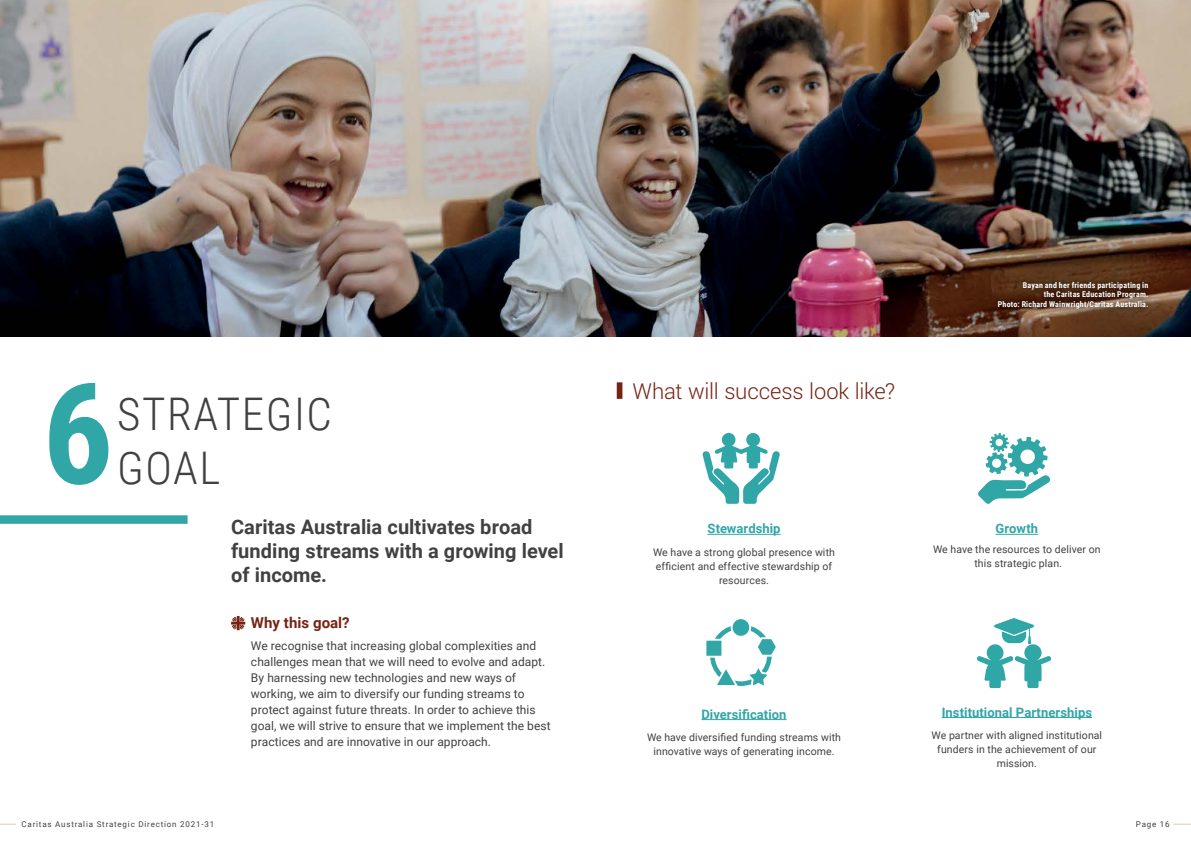
<style>
.page{position:relative;width:1191px;height:842px;background:#fff}
.page>*{position:absolute;margin:0;border:0;box-sizing:border-box;transform-origin:0 0}
.t1{font:700 140px "Roboto Condensed";color:#30a6a6}
.t2{font:300 45px "Roboto Condensed";letter-spacing:.035em;color:#424142}
.t3{font:300 22px "Roboto";letter-spacing:-.01em;color:#762314}
.t4{font:700 20px/24px "Roboto";letter-spacing:.005em;color:#424142}
.t5{font:700 15px "Roboto";color:#762314}
.t6{font:700 13px "Roboto";letter-spacing:.005em;color:#30a6a6}
.t7{font:12px/16px "Roboto";color:#424142}
.t8{font:10.5px/14px "Roboto";letter-spacing:.01em;color:#424142;text-align:center}
.t9{font:700 8px/9.6px "Roboto Condensed";letter-spacing:.025em;color:#fff;text-align:right}
.t10{font:8px "Roboto";letter-spacing:.1em;color:#424142}
</style>
<div class="page">
<img style="left:0;top:0;width:1191px;height:337px">
<div style="left:0;top:515px;width:188px;height:9px;background:#30a6a6"></div>
<svg style="left:0;top:823px;width:16px;height:2px"></svg>
<svg style="left:231px;top:616px;width:14px;height:14px"></svg>
<hr style="left:707px;top:534px;width:73px;height:1px;background:#30a6a6">
<hr style="left:701px;top:719px;width:85px;height:1px;background:#30a6a6">
<hr style="left:941px;top:717px;width:151px;height:1px;background:#30a6a6">
<hr style="left:995px;top:534px;width:43px;height:1px;background:#30a6a6">
<svg style="left:702px;top:433px;width:78px;height:71px"></svg>
<svg style="left:978px;top:433px;width:72px;height:71px"></svg>
<svg style="left:706px;top:619px;width:70px;height:67px"></svg>
<svg style="left:977px;top:617px;width:74px;height:71px"></svg>
<div style="left:617px;top:382px;width:5px;height:17px;background:#762314"></div>
<svg style="left:1173px;top:823px;width:18px;height:2px"></svg>
<div style="left:993px;top:276px;width:160px;height:37px;background:#000;opacity:.75"></div>
<h1 class="t1" style="left:43px;top:336px;width:72px">6</h1>
<h2 class="t2" style="left:117px;top:382px;width:216px">STRATEGIC</h2>
<h2 class="t2" style="left:117px;top:436px;width:105px">GOAL</h2>
<h3 class="t4" style="left:231px;top:514px;width:334px">Caritas Australia cultivates broad funding streams with a growing level of income.</h3>
<p class="t5" style="left:251px;top:612px;width:100px">Why this goal?</p>
<p class="t7" style="left:251px;top:637px;width:301px">We recognise that increasing global complexities and challenges mean that we will need to evolve and adapt.<br>By harnessing new technologies and new ways of working, we aim to diversify our funding streams to protect against future threats. In order to achieve this goal, we will strive to ensure that we implement the best practices and are innovative in our approach.</p>
<p class="t10" style="left:22px;top:819px;width:194px">Caritas Australia Strategic Direction 2021-31</p>
<h3 class="t3" style="left:632px;top:376px;width:264px">What will success look like?</h3>
<p class="t9" style="left:998px;top:280px;width:152px">Bayan and her friends participating in<br>the Caritas Education Program.<br>Photo: Richard Wainwright/Caritas Australia.</p>
<p class="t6" style="left:707px;top:520px;width:75px">Stewardship</p>
<p class="t8" style="left:653px;top:545px;width:183px">We have a strong global presence with efficient and effective stewardship of resources.</p>
<p class="t6" style="left:701px;top:705px;width:87px">Diversification</p>
<p class="t8" style="left:647px;top:730px;width:195px">We have diversified funding streams with innovative ways of generating income.</p>
<p class="t6" style="left:995px;top:520px;width:44px">Growth</p>
<p class="t8" style="left:933px;top:542px;width:169px">We have the resources to deliver on this strategic plan.</p>
<p class="t6" style="left:941px;top:703px;width:152px">Institutional Partnerships</p>
<p class="t8" style="left:931px;top:728px;width:172px">We partner with aligned institutional funders in the achievement of our mission.</p>
<p class="t10" style="left:1135px;top:819px;width:35px">Page 16</p>
</div>
